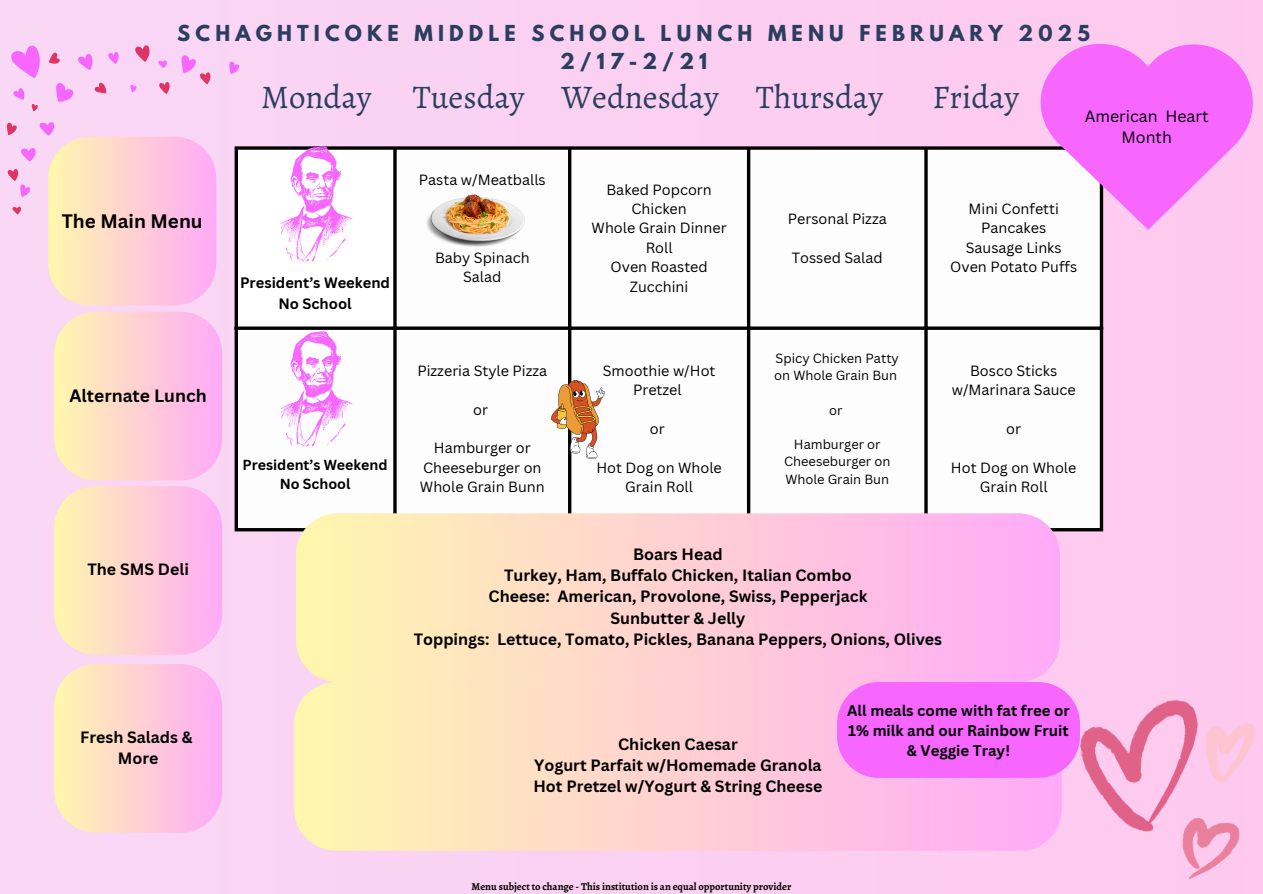
<style>
.page{position:relative;width:1263px;height:894px;background:#fff}
.page>*{position:absolute;margin:0;border:0;box-sizing:border-box;transform-origin:0 0}
.t1{font:33px "Alegreya";color:#2b3e5e}
.t2{font:700 19.5px/28.2px "League Spartan";letter-spacing:.265em;color:#2b3e5e;text-align:center}
.t3{font:700 18.9px "Canva Sans";color:#000}
.t4{font:700 17.4px "Canva Sans";color:#000}
.t5{font:700 15.9px/21.3px "Canva Sans";color:#000;text-align:center}
.t6{font:15.9px/21.3px "Canva Sans";color:#000;text-align:center}
.t7{font:700 15px/20.2px "Canva Sans";color:#000;text-align:center}
.t8{font:700 14.7px/20.1px "Canva Sans";color:#000;text-align:center}
.t9{font:14.4px/19.4px "Canva Sans";color:#000;text-align:center}
.t10{font:700 14.1px/19.5px "Canva Sans";color:#000;text-align:center}
.t11{font:12.9px/17.2px "Canva Sans";color:#000}
.t12{font:700 10.5px "Alegreya";color:#000}
</style>
<div class="page">
<div style="left:0;top:0;width:1263px;height:893px;background:#fbd1f2"></div>
<div style="left:238px;top:150px;width:862px;height:378px;background:#fdfdfd"></div>
<hr style="left:235px;top:150px;width:3px;height:378px;background:#000">
<svg style="left:393px;top:150px;width:4px;height:363px"></svg>
<hr style="left:568px;top:150px;width:3px;height:378px;background:#000">
<hr style="left:747px;top:150px;width:3px;height:378px;background:#000">
<svg style="left:924px;top:150px;width:4px;height:363px"></svg>
<hr style="left:1100px;top:150px;width:3px;height:378px;background:#000">
<svg style="left:235px;top:146px;width:806px;height:4px;fill:#000"></svg>
<svg style="left:238px;top:326px;width:862px;height:4px;fill:#000"></svg>
<hr style="left:235px;top:528px;width:868px;height:3px;background:#000">
<svg style="left:56px;top:83px;width:18px;height:19px"></svg>
<svg style="left:130px;top:85px;width:7px;height:7px"></svg>
<svg style="left:13px;top:88px;width:12px;height:12px"></svg>
<svg style="left:49px;top:53px;width:11px;height:11px"></svg>
<svg style="left:108px;top:52px;width:11px;height:12px"></svg>
<svg style="left:135px;top:45px;width:15px;height:17px"></svg>
<svg style="left:159px;top:82px;width:11px;height:12px"></svg>
<svg style="left:158px;top:60px;width:9px;height:8px"></svg>
<svg style="left:181px;top:55px;width:29px;height:29px"></svg>
<svg style="left:78px;top:54px;width:15px;height:16px"></svg>
<svg style="left:11px;top:45px;width:29px;height:33px"></svg>
<svg style="left:95px;top:83px;width:11px;height:10px"></svg>
<svg style="left:32px;top:104px;width:6px;height:7px"></svg>
<svg style="left:229px;top:62px;width:10px;height:12px"></svg>
<svg style="left:7px;top:122px;width:209px;height:183px"></svg>
<svg style="left:1041px;top:44px;width:212px;height:186px"></svg>
<img style="left:1080px;top:700px;width:175px;height:178px">
<svg style="left:54px;top:311px;width:168px;height:169px"></svg>
<svg style="left:54px;top:486px;width:168px;height:168px"></svg>
<svg style="left:54px;top:664px;width:168px;height:168px"></svg>
<svg style="left:296px;top:513px;width:764px;height:168px"></svg>
<svg style="left:294px;top:681px;width:767px;height:169px"></svg>
<svg style="left:837px;top:681px;width:243px;height:96px"></svg>
<svg style="left:280px;top:146px;width:72px;height:116px"></svg>
<svg style="left:280px;top:331px;width:72px;height:115px"></svg>
<img style="left:425px;top:195px;width:99px;height:53px">
<svg style="left:551px;top:380px;width:54px;height:78px"></svg>
<p class="t2" style="left:177px;top:21px;width:914px">SCHAGHTICOKE MIDDLE SCHOOL LUNCH MENU FEBRUARY 2025<br>2/17-2/21</p>
<p class="t1" style="left:261px;top:74px;width:112px">Monday</p>
<h6 class="t1" style="left:413px;top:74px;width:113px">Tuesday</h6>
<p class="t1" style="left:562px;top:74px;width:159px">Wednesday</p>
<h6 class="t1" style="left:756px;top:74px;width:129px">Thursday</h6>
<p class="t1" style="left:932px;top:74px;width:88px">Friday</p>
<p class="t6" style="left:1085px;top:105px;width:125px">American Heart<br>Month</p>
<p class="t3" style="left:62px;top:208px;width:143px">The Main Menu</p>
<p class="t4" style="left:69px;top:383px;width:139px">Alternate Lunch</p>
<p class="t5" style="left:87px;top:558px;width:103px">The SMS Deli</p>
<p class="t5" style="left:80px;top:725px;width:114px">Fresh Salads &amp;<br>More</p>
<h4 class="t8" style="left:240px;top:272px;width:151px">President’s Weekend<br>No School</h4>
<h4 class="t10" style="left:243px;top:454px;width:146px">President’s Weekend<br>No School</h4>
<h2 class="t9" style="left:419px;top:170px;width:128px">Pasta w/Meatballs</h2>
<h5 class="t9" style="left:435px;top:247px;width:96px">Baby Spinach<br>Salad</h5>
<p class="t9" style="left:606px;top:179px;width:107px">Baked Popcorn<br>Chicken</p>
<h1 class="t9" style="left:592px;top:218px;width:137px">Whole Grain Dinner<br>Roll</h1>
<h1 class="t9" style="left:611px;top:257px;width:99px">Oven Roasted<br>Zucchini</h1>
<h1 class="t9" style="left:788px;top:208px;width:101px">Personal Pizza</h1>
<h1 class="t9" style="left:792px;top:247px;width:92px">Tossed Salad</h1>
<h1 class="t9" style="left:968px;top:199px;width:92px">Mini Confetti<br>Pancakes</h1>
<h3 class="t9" style="left:966px;top:237px;width:97px">Sausage Links</h3>
<p class="t9" style="left:950px;top:257px;width:129px">Oven Potato Puffs</p>
<p class="t9" style="left:417px;top:360px;width:131px">Pizzeria Style Pizza</p>
<p class="t9" style="left:473px;top:399px;width:16px">or</p>
<p class="t9" style="left:420px;top:438px;width:126px">Hamburger or<br>Cheeseburger on<br>Whole Grain Bunn</p>
<p class="t9" style="left:603px;top:360px;width:114px">Smoothie w/Hot<br>Pretzel</p>
<p class="t9" style="left:650px;top:418px;width:16px">or</p>
<p class="t9" style="left:596px;top:457px;width:127px">Hot Dog on Whole<br>Grain Roll</p>
<p class="t11" style="left:774px;top:349px;width:126px">Spicy Chicken Patty on Whole Grain Bun</p>
<p class="t11" style="left:829px;top:401px;width:15px">or</p>
<p class="t11" style="left:784px;top:435px;width:108px;text-align:center">Hamburger or<br>Cheeseburger on<br>Whole Grain Bun</p>
<p class="t9" style="left:952px;top:360px;width:125px">Bosco Sticks w/Marinara Sauce</p>
<p class="t9" style="left:1006px;top:418px;width:16px">or</p>
<p class="t9" style="left:951px;top:457px;width:127px">Hot Dog on Whole<br>Grain Roll</p>
<p class="t5" style="left:414px;top:542px;width:530px">Boars Head<br>Turkey, Ham, Buffalo Chicken, Italian Combo<br>Cheese: American, Provolone, Swiss, Pepperjack<br>Sunbutter &amp; Jelly<br>Toppings: Lettuce, Tomato, Pickles, Banana Peppers, Onions, Olives</p>
<p class="t5" style="left:533px;top:732px;width:291px">Chicken Caesar<br>Yogurt Parfait w/Homemade Granola<br>Hot Pretzel w/Yogurt &amp; String Cheese</p>
<p class="t7" style="left:847px;top:699px;width:224px">All meals come with fat free or<br>1% milk and our Rainbow Fruit &amp; Veggie Tray!</p>
<p class="t12" style="left:472px;top:879px;width:321px">Menu subject to change - This institution is an equal opportunity provider</p>
</div>
